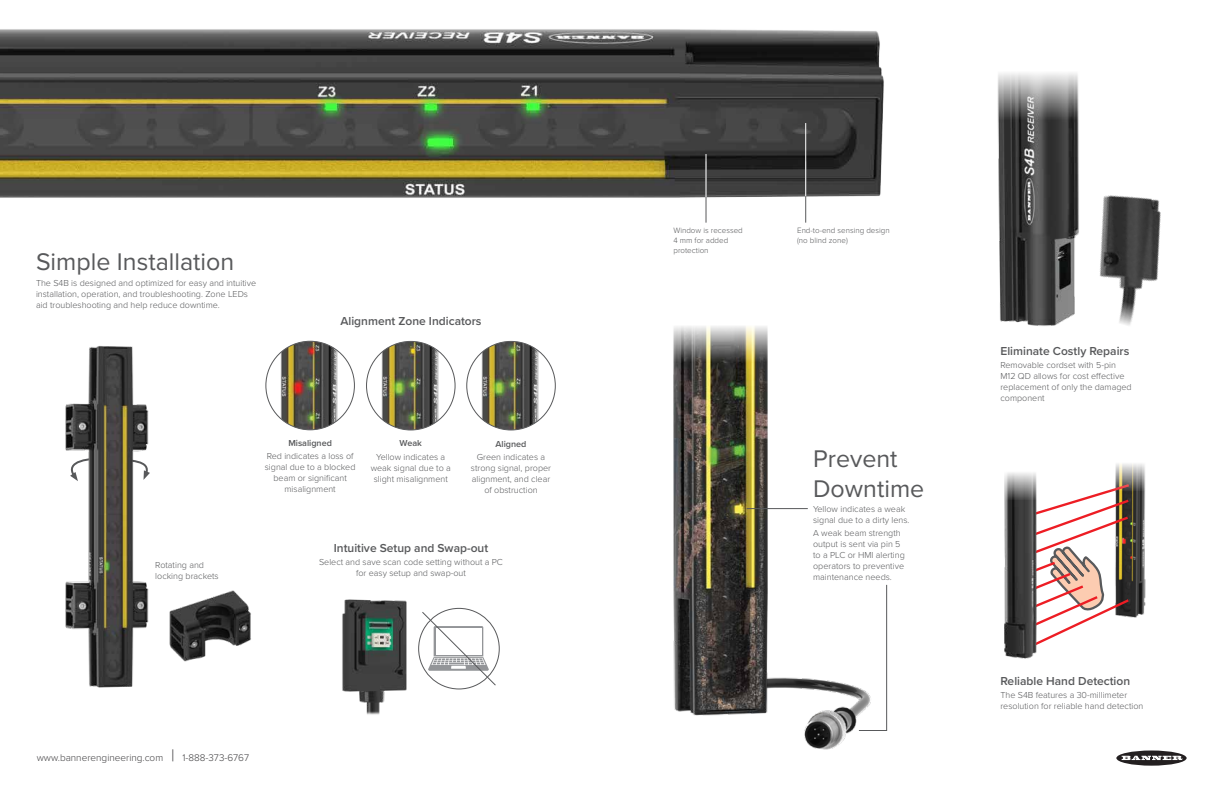
<style>
.page{position:relative;width:1224px;height:792px;background:#fff}
.page>*{position:absolute;margin:0;border:0;box-sizing:border-box;transform-origin:0 0}
.t1{font:25px/30px "Proxima Nova";color:#58595b}
.t2{font:600 12px "Proxima Nova";color:#58595b}
.t3{font:300 10px "Proxima Nova";color:#414042}
.t4{font:300 9px/11px "Proxima Nova";color:#58595b}
.t5{font:600 9px "Proxima Nova";color:#58595b}
.t6{font:300 8px/9.6px "Proxima Nova";color:#58595b}
.s1{font-size:17px}
</style>
<div class="page">
<svg style="left:1116px;top:750px;width:71px;height:16px"></svg>
<svg style="left:1122px;top:756px;width:60px;height:4px"></svg>
<img style="left:0;top:29px;width:884px;height:194px">
<img style="left:804px;top:678px;width:54px;height:72px">
<img style="left:673px;top:362px;width:132px;height:367px">
<svg style="left:673px;top:326px;width:95px;height:36px"></svg>
<img style="left:169px;top:590px;width:82px;height:72px">
<img style="left:367px;top:341px;width:88px;height:89px;border-radius:44px">
<img style="left:467px;top:341px;width:88px;height:89px;border-radius:44px">
<img style="left:266px;top:341px;width:88px;height:89px;border-radius:44px">
<img style="left:342px;top:599px;width:79px;height:116px">
<div style="left:418px;top:608px;width:82px;height:81px;border:1px solid #58595b;border-radius:50%"></div>
<svg style="left:421px;top:611px;width:76px;height:75px"></svg>
<hr style="left:706px;top:161px;width:1px;height:62px;background:#58595b">
<hr style="left:805px;top:161px;width:1px;height:62px;background:#58595b">
<hr style="left:706px;top:154px;width:1px;height:43px;background:#fff">
<hr style="left:805px;top:123px;width:1px;height:73px;background:#fff">
<hr style="left:747px;top:508px;width:61px;height:1px;background:#58595b">
<svg style="left:858px;top:584px;width:29px;height:147px"></svg>
<img style="left:1132px;top:491px;width:14px;height:127px">
<svg style="left:1045px;top:491px;width:87px;height:150px"></svg>
<img style="left:1004px;top:500px;width:41px;height:159px">
<svg style="left:1004px;top:472px;width:73px;height:28px"></svg>
<svg style="left:1106px;top:464px;width:40px;height:27px"></svg>
<img style="left:997px;top:119px;width:82px;height:23px">
<svg style="left:997px;top:73px;width:82px;height:46px"></svg>
<img style="left:868px;top:142px;width:293px;height:184px">
<svg style="left:1080px;top:291px;width:81px;height:35px"></svg>
<img style="left:65px;top:346px;width:85px;height:342px">
<h1 class="t1" style="left:36px;top:246px;width:200px">Simple Installation</h1>
<p class="t4" style="left:36px;top:277px;width:222px">The S4B is designed and optimized for easy and intuitive installation, operation, and troubleshooting. Zone LEDs aid troubleshooting and help reduce downtime.</p>
<h2 class="t2" style="left:340px;top:312px;width:143px">Alignment Zone Indicators</h2>
<p class="t4" style="left:155px;top:559px;width:65px">Rotating and locking brackets</p>
<p class="t5" style="left:288px;top:437px;width:45px">Misaligned</p>
<p class="t4" style="left:265px;top:450px;width:92px;text-align:center">Red indicates a loss of signal due to a blocked beam or significant misalignment</p>
<p class="t5" style="left:400px;top:437px;width:24px">Weak</p>
<p class="t4" style="left:371px;top:451px;width:82px;text-align:center">Yellow indicates a weak signal due to a slight misalignment</p>
<p class="t5" style="left:496px;top:437px;width:32px">Aligned</p>
<p class="t4" style="left:471px;top:451px;width:82px;text-align:center">Green indicates a strong signal, proper alignment, and clear of obstruction</p>
<h2 class="t2" style="left:334px;top:539px;width:156px">Intuitive Setup and Swap-out</h2>
<p class="t4" style="left:319px;top:556px;width:186px;text-align:center">Select and save scan code setting without a PC for easy setup and swap-out</p>
<p class="t3" style="left:37px;top:750px;width:214px">www.bannerengineering.com <span class="s1">|</span> 1-888-373-6767</p>
<p class="t6" style="left:673px;top:226px;width:71px">Window is recessed<br>4 mm for added protection</p>
<p class="t6" style="left:797px;top:226px;width:94px">End-to-end sensing design (no blind zone)</p>
<h1 class="t1" style="left:813px;top:442px;width:113px">Prevent<br>Downtime</h1>
<p class="t4" style="left:813px;top:503px;width:98px">Yellow indicates a weak signal due to a dirty lens.</p>
<p class="t4" style="left:813px;top:527px;width:93px">A weak beam strength output is sent via pin 5 to a PLC or HMI alerting operators to preventive maintenance needs.</p>
<h2 class="t2" style="left:1000px;top:342px;width:130px">Eliminate Costly Repairs</h2>
<p class="t4" style="left:1000px;top:359px;width:133px">Removable cordset with 5-pin<br>M12 QD allows for cost effective replacement of only the damaged component</p>
<h2 class="t2" style="left:1000px;top:672px;width:131px">Reliable Hand Detection</h2>
<p class="t4" style="left:1000px;top:689px;width:144px">The S4B features a 30-millimeter resolution for reliable hand detection</p>
</div>
